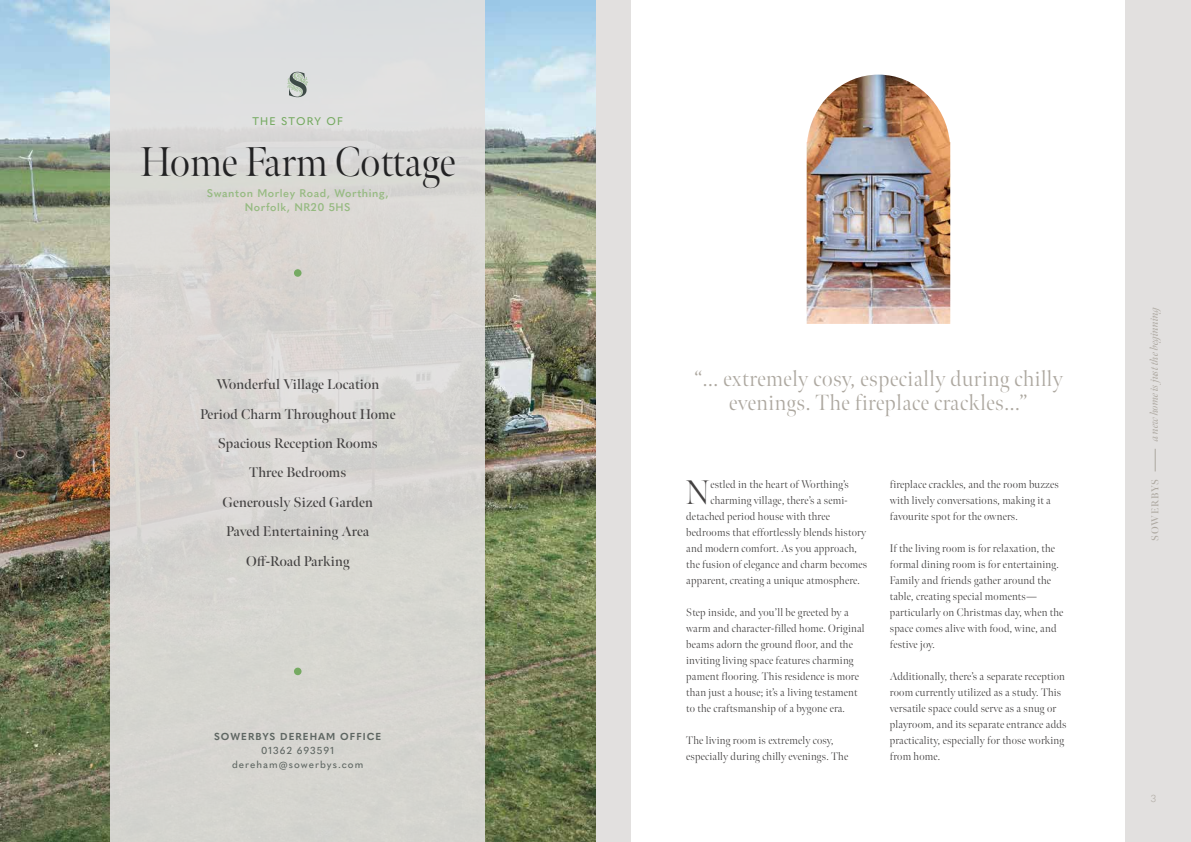
<style>
.page{position:relative;width:1191px;height:842px;background:#fff}
.page>*{position:absolute;margin:0;border:0;box-sizing:border-box;transform-origin:0 0}
.t1{font:300 41.5px "Meno Banner";color:#222223}
.t2{font:300 34px "Meno Banner";color:#434141}
.t3{font:300 22px/24px "Meno Banner";letter-spacing:.025em;color:#ada8a0;text-align:center}
.t4{font:600 14px/29.3px "Meno Banner";letter-spacing:.01em;color:#434141;text-align:center}
.t5{font:300 11px/16px "Meno Banner";letter-spacing:.02em;color:#434141}
.t6{font:600 11px/14px "Quasimoda";letter-spacing:.05em;color:#96ba81;text-align:center}
.t7{font:italic 11px "Meno Banner";letter-spacing:-.01em;color:#ada8a0}
.t8{font:500 11px "Quasimoda";letter-spacing:.1em;color:#76aa62}
.t9{font:500 10px/14px "Quasimoda";letter-spacing:.1em;color:#5e6662;text-align:center}
.t10{font:700 10px "Quasimoda";letter-spacing:.1em;color:#5e6662}
.t11{font:600 10px "Meno Banner";letter-spacing:.08em;color:#ada8a0}
.t12{font:300 10px "Quasimoda";color:#ada8a0}
</style>
<div class="page">
<div style="left:595px;top:0;width:596px;height:842px;background:#e2e0df"></div>
<svg style="left:1155px;top:449px;width:1px;height:22px"></svg>
<img style="left:0;top:0;width:595px;height:842px">
<div style="left:111px;top:0;width:374px;height:842px;background:linear-gradient(to right,#d9d7d4,#d8d7d4)"></div>
<div style="left:294px;top:269px;width:7px;height:8px;background:#76aa62;border-radius:50%"></div>
<div style="left:294px;top:668px;width:7px;height:7px;background:#76aa62;border-radius:50%"></div>
<svg style="left:287px;top:72px;width:21px;height:25px"></svg>
<div style="left:631px;top:0;width:494px;height:842px;background:#fff"></div>
<img style="left:806px;top:75px;width:144px;height:249px">
<p class="t8" style="left:252px;top:113px;width:92px">THE STORY OF</p>
<h1 class="t1" style="left:140px;top:137px;width:317px">Home Farm Cottage</h1>
<p class="t6" style="left:207px;top:186px;width:183px">Swanton Morley Road, Worthing,<br>Norfolk, NR20 5HS</p>
<p class="t4" style="left:200px;top:370px;width:197px">Wonderful Village Location<br>Period Charm Throughout Home<br>Spacious Reception Rooms<br>Three Bedrooms<br>Generously Sized Garden<br>Paved Entertaining Area<br>Off-Road Parking</p>
<p class="t10" style="left:214px;top:728px;width:169px">SOWERBYS DEREHAM OFFICE</p>
<p class="t9" style="left:232px;top:742px;width:133px">01362 693591 dereham@sowerbys.com</p>
<h3 class="t3" style="left:694px;top:367px;width:370px">“... extremely cosy, especially during chilly evenings. The fireplace crackles...”</h3>
<h2 class="t2" style="left:686px;top:472px;width:25px">N</h2>
<p class="t5" style="left:710px;top:477px;width:140px">estled in the heart of Worthing’s</p>
<p class="t5" style="left:710px;top:493px;width:139px">charming village, there’s a semi-</p>
<p class="t5" style="left:686px;top:509px;width:145px">detached period house with three</p>
<p class="t5" style="left:686px;top:525px;width:182px">bedrooms that effortlessly blends history</p>
<p class="t5" style="left:686px;top:541px;width:172px">and modern comfort. As you approach,</p>
<p class="t5" style="left:686px;top:557px;width:182px">the fusion of elegance and charm becomes</p>
<p class="t5" style="left:686px;top:573px;width:175px">apparent, creating a unique atmosphere.</p>
<p class="t5" style="left:686px;top:605px;width:180px">Step inside, and you’ll be greeted by a warm and character-filled home. Original beams adorn the ground floor, and the inviting living space features charming pament flooring. This residence is more than just a house; it’s a living testament to the craftsmanship of a bygone era.</p>
<p class="t5" style="left:686px;top:733px;width:163px">The living room is extremely cosy, especially during chilly evenings. The</p>
<p class="t5" style="left:889px;top:477px;width:171px">fireplace crackles, and the room buzzes with lively conversations, making it a favourite spot for the owners.</p>
<p class="t5" style="left:889px;top:541px;width:175px">If the living room is for relaxation, the formal dining room is for entertaining.<br>Family and friends gather around the table, creating special moments— particularly on Christmas day, when the space comes alive with food, wine, and festive joy.</p>
<p class="t5" style="left:889px;top:669px;width:178px">Additionally, there’s a separate reception room currently utilized as a study. This versatile space could serve as a snug or playroom, and its separate entrance adds practicality, especially for those working from home.</p>
<p class="t7" style="left:1147px;top:441px;width:138px;rotate:-90deg">a new home is just the beginning</p>
<p class="t11" style="left:1149px;top:541px;width:63px;rotate:-90deg">SOWERBYS</p>
<p class="t12" style="left:1150px;top:791px;width:7px">3</p>
</div>
